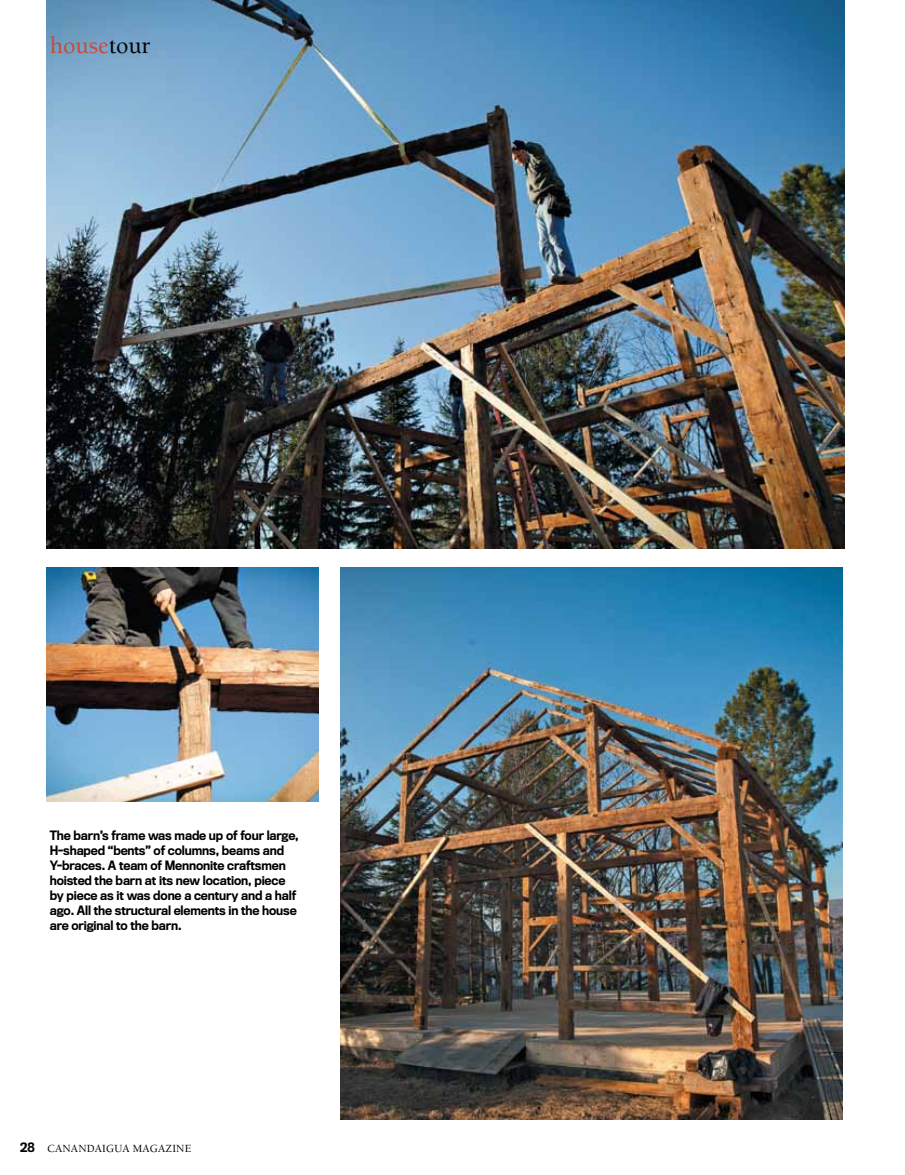
<style>
.page{position:relative;width:905px;height:1175px;background:#fff}
.page>*{position:absolute;margin:0;border:0;box-sizing:border-box;transform-origin:0 0}
.t1{font:500 24px "Berkeley";color:#c74a34}
.t2{font:500 condensed 12px/15px "Titling Gothic FB";letter-spacing:-.01em;color:#000}
.t3{font:500 11.25px "Berkeley";letter-spacing:.01em;color:#000}
.s1{color:#000}
.s2{font-family:"Titling Gothic FB";font-stretch:condensed;font-size:12px}
</style>
<div class="page">
<img style="left:46px;top:567px;width:273px;height:234px">
<img style="left:47px;top:0;width:797px;height:548px">
<img style="left:340px;top:567px;width:502px;height:552px">
<h1 class="t1" style="left:50px;top:33px;width:102px">HOUSE<span class="s1">TOUR</span></h1>
<p class="t2" style="left:50px;top:828px;width:250px">The barn’s frame was made up of four large, H-shaped “bents” of columns, beams and Y-braces. A team of Mennonite craftsmen hoisted the barn at its new location, piece by piece as it was done a century and a half ago. All the structural elements in the house are original to the barn.</p>
<p class="t3" style="left:20px;top:1143px;width:173px"><span class="s2">28</span> CANANDAIGUA MAGAZINE</p>
</div>
